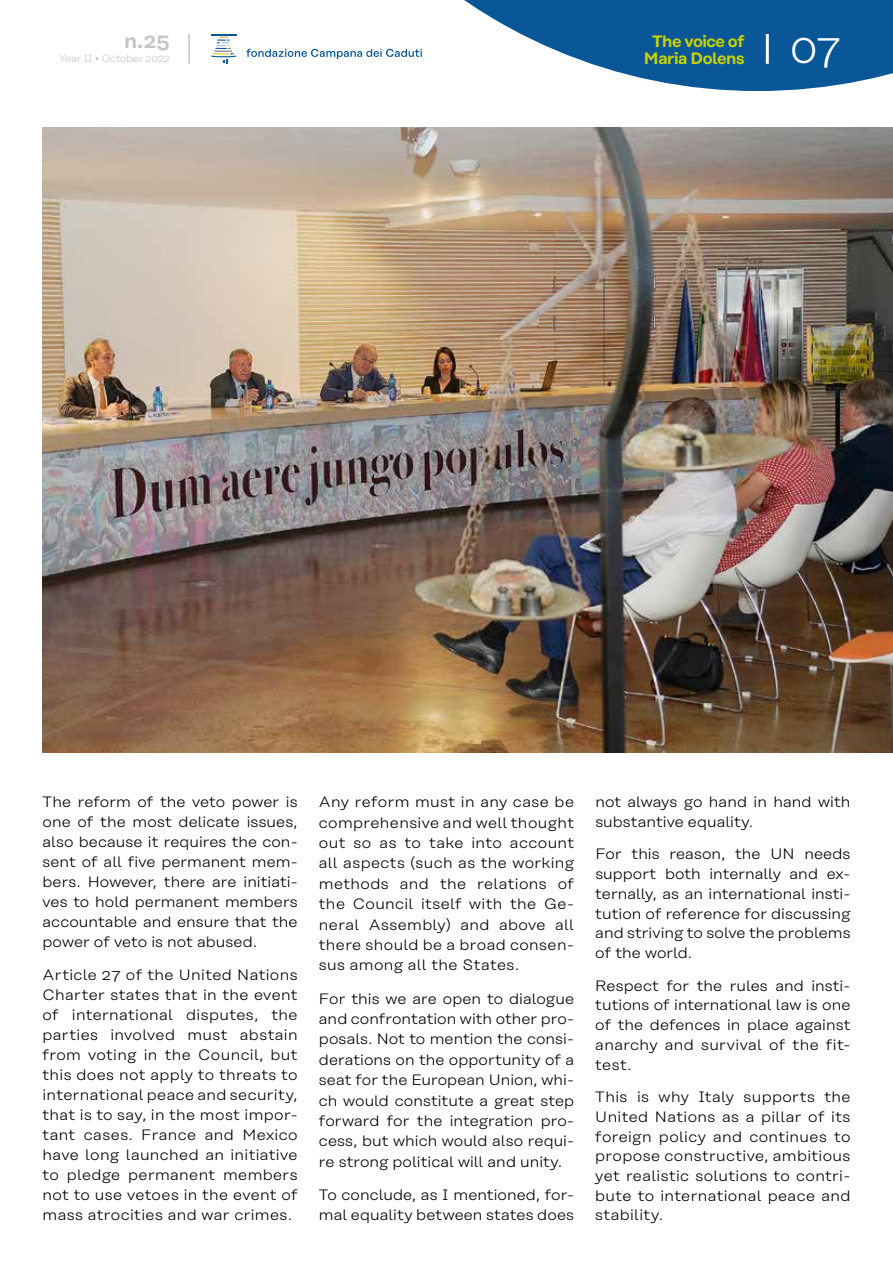
<style>
.page{position:relative;width:893px;height:1263px;background:#fff}
.page>*{position:absolute;margin:0;border:0;box-sizing:border-box;transform-origin:0 0}
.t1{font:300 42px "Rational Text";color:#fff}
.t2{font:600 21px "Rational Text";color:#c6c6c6}
.t3{font:600 16.5px/16.5px "Rational Text";letter-spacing:-.03em;color:#cad200;text-align:center}
.t4{font:300 15px/20px "Rational Text";letter-spacing:.01em;color:#000;text-align:justify;scale:1.07 1}
.t5{font:300 10.5px "Rational Text";color:#c6c6c6}
</style>
<div class="page">
<svg style="left:246px;top:49px;width:176px;height:10px"></svg>
<svg style="left:211px;top:34px;width:25px;height:30px"></svg>
<svg style="left:464px;top:0;width:429px;height:91px"></svg>
<hr style="left:766px;top:34px;width:3px;height:30px;background:#fff">
<hr style="left:188px;top:34px;width:2px;height:30px;background:#c6c6c6">
<img style="left:43px;top:128px;width:850px;height:625px">
<h2 class="t2" style="left:124px;top:28px;width:47px">n.25</h2>
<p class="t5" style="left:59px;top:53px;width:113px">Year II • October 2022</p>
<p class="t3" style="left:644px;top:33px;width:102px">The voice of<br>Maria Dolens</p>
<h1 class="t1" style="left:790px;top:25px;width:52px">07</h1>
<p class="t4" style="left:43px;top:792px;width:240px">The reform of the veto power is one of the most delicate issues, also because it requires the con&shy;sent of all five permanent mem&shy;bers. However, there are initiati&shy;ves to hold permanent members accountable and ensure that the power of veto is not abused.</p>
<p class="t4" style="left:43px;top:965px;width:240px">Article 27 of the United Nations Charter states that in the event of international disputes, the parties involved must abstain from voting in the Council, but this does not apply to threats to international peace and security, that is to say, in the most impor&shy;tant cases. France and Mexico have long launched an initiative to pledge permanent members not to use vetoes in the event of mass atrocities and war crimes.</p>
<p class="t4" style="left:319px;top:792px;width:240px;line-height:20.4px">Any reform must in any case be comprehensive and well thought out so as to take into account all aspects (such as the working methods and the relations of the Council itself with the Ge&shy;neral Assembly) and above all there should be a broad consen&shy;sus among all the States.</p>
<p class="t4" style="left:319px;top:988px;width:240px;line-height:20.4px">For this we are open to dialogue and confrontation with other pro&shy;posals. Not to mention the consi&shy;derations on the opportunity of a seat for the European Union, whi&shy;ch would constitute a great step forward for the integration pro&shy;cess, but which would also requi&shy;re strong political will and unity.</p>
<p class="t4" style="left:319px;top:1185px;width:240px;line-height:20.4px">To conclude, as I mentioned, for&shy;mal equality between states does</p>
<p class="t4" style="left:595px;top:792px;width:240px">not always go hand in hand with substantive equality.</p>
<p class="t4" style="left:595px;top:844px;width:240px">For this reason, the UN needs support both internally and ex&shy;ternally, as an international insti&shy;tution of reference for discussing and striving to solve the problems of the world.</p>
<p class="t4" style="left:595px;top:975px;width:240px">Respect for the rules and insti&shy;tutions of international law is one of the defences in place against anarchy and survival of the fit&shy;test.</p>
<p class="t4" style="left:595px;top:1087px;width:240px">This is why Italy supports the United Nations as a pillar of its foreign policy and continues to propose constructive, ambitious yet realistic solutions to contri&shy;bute to international peace and stability.</p>
</div>
